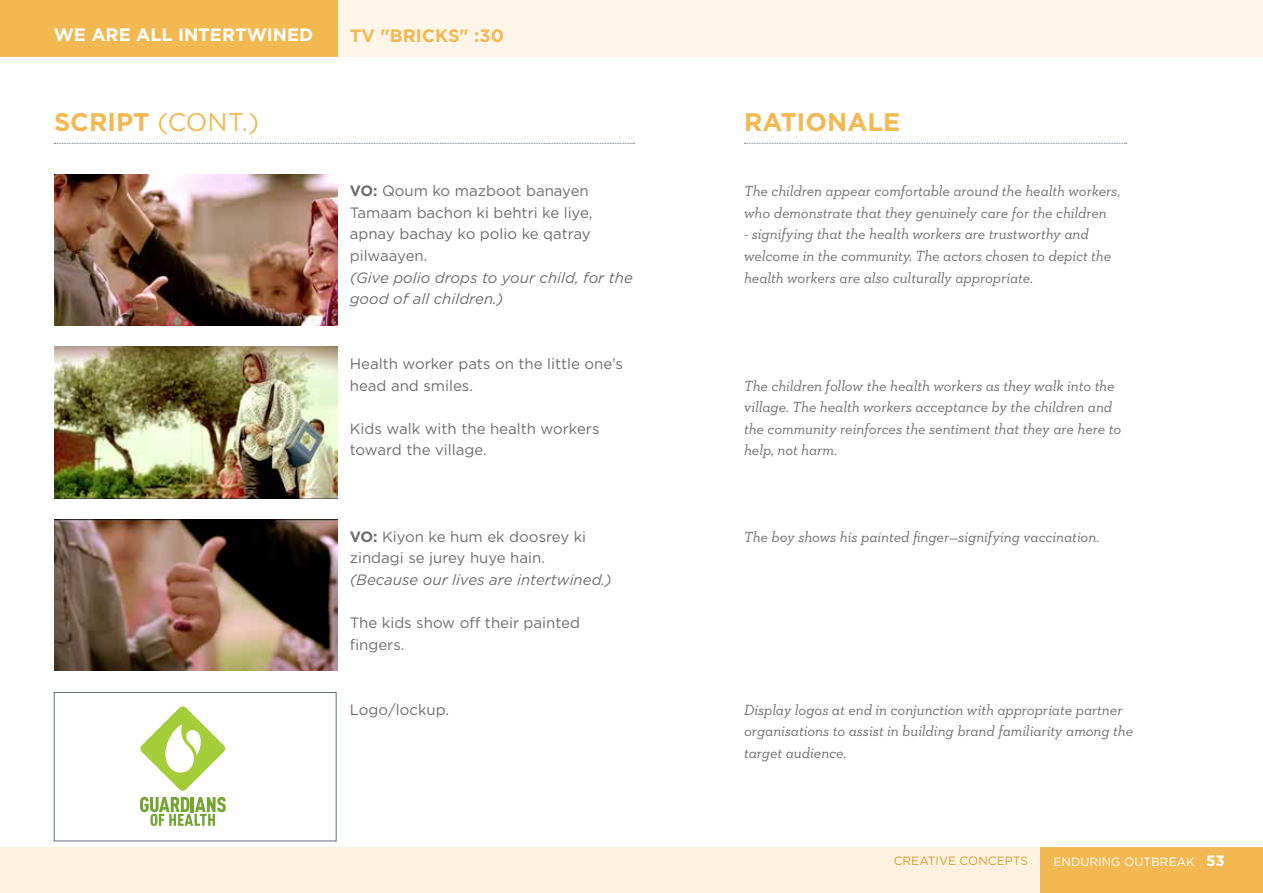
<style>
.page{position:relative;width:1263px;height:893px;background:#fff}
.page>*{position:absolute;margin:0;border:0;box-sizing:border-box;transform-origin:0 0}
.t1{font:25.5px "Gotham";color:#f2b851}
.t2{font:700 25.5px "Gotham";color:#f2b851}
.t3{font:700 18px "Gotham";color:#fff}
.t4{font:700 18px "Gotham";color:#f2b851}
.t5{font:italic 15px/21.6px "Neutraface Slab Text";color:#6d6e71}
.t6{font:15px/21.6px "Gotham";color:#6d6e71}
.t7{font:italic 15px/21.6px "Gotham";color:#6d6e71}
.t8{font:12px "Gotham";color:#fff}
.t9{font:12px "Gotham";color:#da9d31}
.s1{font-weight:700}
.s2{font-weight:700;font-size:15px}
</style>
<div class="page">
<img style="left:54px;top:347px;width:283px;height:151px">
<img style="left:54px;top:520px;width:283px;height:151px">
<img style="left:54px;top:174px;width:283px;height:151px">
<div style="left:54px;top:692px;width:282px;height:149px;border:1px solid #5f717c"></div>
<svg style="left:54px;top:143px;width:580px;height:1px"></svg>
<svg style="left:744px;top:143px;width:383px;height:1px"></svg>
<svg style="left:140px;top:797px;width:86px;height:29px"></svg>
<svg style="left:140px;top:706px;width:85px;height:85px"></svg>
<div style="left:0;top:0;width:1263px;height:57px;background:#fdf5e8"></div>
<div style="left:0;top:0;width:337px;height:57px;background:#f2b851"></div>
<div style="left:0;top:848px;width:1263px;height:45px;background:#fdf1df"></div>
<div style="left:1041px;top:848px;width:222px;height:45px;background:#f2b851"></div>
<p class="t3" style="left:54px;top:23px;width:261px">WE ARE ALL INTERTWINED</p>
<p class="t4" style="left:350px;top:23px;width:156px">TV "BRICKS" :30</p>
<h1 class="t1" style="left:54px;top:106px;width:207px"><span class="s1">SCRIPT</span> (CONT.)</h1>
<h1 class="t2" style="left:744px;top:105px;width:158px">RATIONALE</h1>
<p class="t6" style="left:350px;top:180px;width:244px"><span class="s1">VO:</span> Qoum ko mazboot banayen<br>Tamaam bachon ki behtri ke liye, apnay bachay ko polio ke qatray pilwaayen.</p>
<p class="t7" style="left:350px;top:266px;width:285px">(Give polio drops to your child, for the good of all children.)</p>
<p class="t6" style="left:350px;top:353px;width:275px">Health worker pats on the little one’s head and smiles.</p>
<p class="t6" style="left:350px;top:417px;width:251px">Kids walk with the health workers toward the village.</p>
<p class="t6" style="left:350px;top:525px;width:238px"><span class="s1">VO:</span> Kiyon ke hum ek doosrey ki zindagi se jurey huye hain.</p>
<p class="t7" style="left:350px;top:569px;width:263px">(Because our lives are intertwined.)</p>
<p class="t6" style="left:350px;top:612px;width:232px">The kids show off their painted fingers.</p>
<p class="t6" style="left:350px;top:698px;width:101px">Logo/lockup.</p>
<p class="t5" style="left:744px;top:180px;width:378px">The children appear comfortable around the health workers, who demonstrate that they genuinely care for the children</p>
<p class="t5" style="left:744px;top:223px;width:369px">- signifying that the health workers are trustworthy and welcome in the community. The actors chosen to depict the health workers are also culturally appropriate.</p>
<p class="t5" style="left:744px;top:374px;width:379px">The children follow the health workers as they walk into the village. The health workers acceptance by the children and the community reinforces the sentiment that they are here to help, not harm.</p>
<p class="t5" style="left:744px;top:526px;width:357px">The boy shows his painted finger—signifying vaccination.</p>
<p class="t5" style="left:744px;top:698px;width:391px">Display logos at end in conjunction with appropriate partner organisations to assist in building brand familiarity among the target audience.</p>
<p class="t9" style="left:894px;top:853px;width:136px">CREATIVE CONCEPTS</p>
<p class="t8" style="left:1053px;top:854px;width:173px">ENDURING OUTBREAK <span class="s2">53</span></p>
</div>
